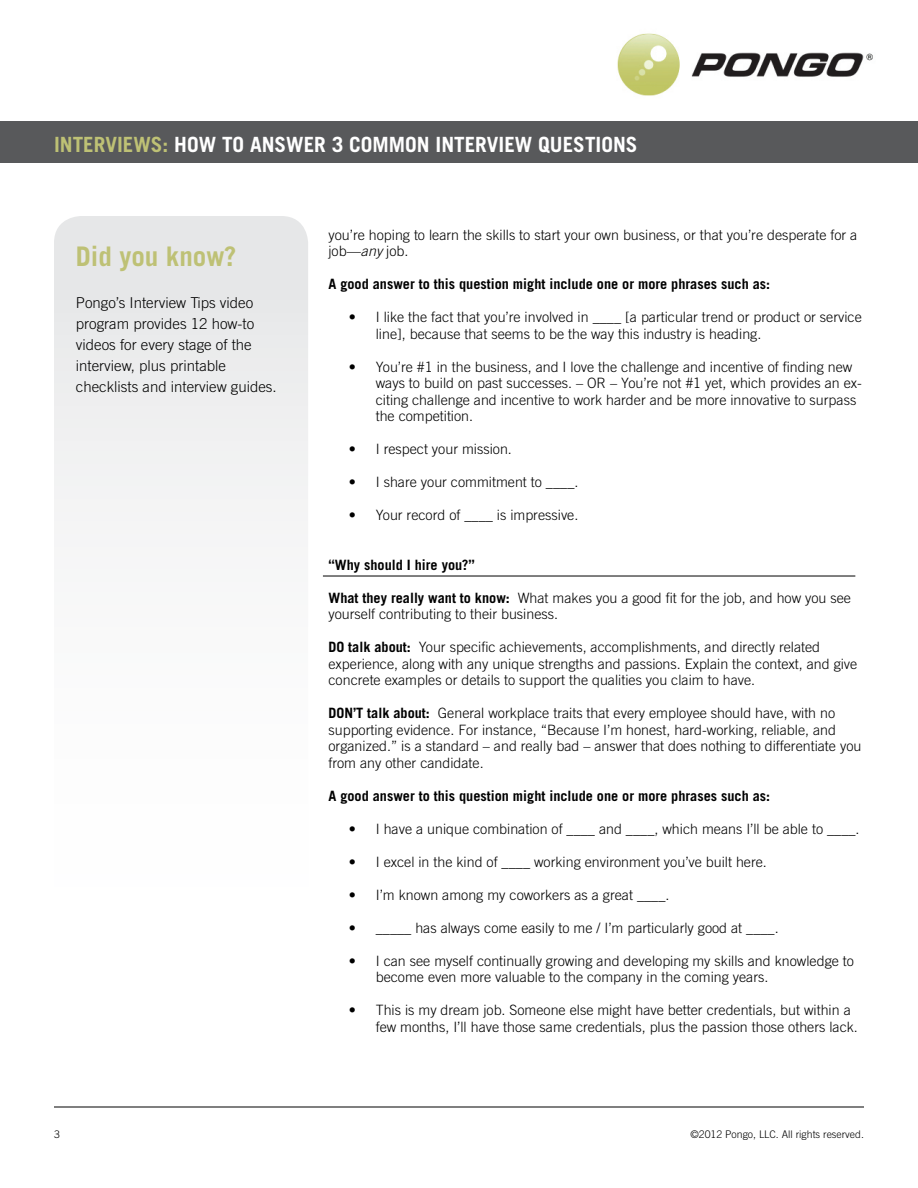
<style>
.page{position:relative;width:918px;height:1188px;background:#fff}
.page>*{position:absolute;margin:0;border:0;box-sizing:border-box;transform-origin:0 0}
.t1{font:700 27px "Trade Gothic";color:#bec175}
.t2{font:700 21px "Trade Gothic";color:#fff}
.t3{font:700 21px "Trade Gothic";color:#bec175}
.t4{font:300 15px/21px "Trade Gothic";color:#000}
.t5{font:300 14.25px/16.5px "Trade Gothic";color:#000}
.t6{font:700 14.25px "Trade Gothic";color:#000}
.t7{font:300 10.5px "Trade Gothic";color:#000}
.s1{color:#fff}
.s2{font-style:italic}
.s3{font-weight:700}
</style>
<div class="page">
<hr style="left:54px;top:1107px;width:810px;height:1px;background:#000">
<div style="left:54px;top:216px;width:254px;height:305px;background:#ececed"></div>
<div style="left:0;top:122px;width:918px;height:41px;background:#58595b"></div>
<hr style="left:323px;top:576px;width:532px;height:1px;background:#000">
<img style="left:617px;top:33px;width:256px;height:63px">
<h2 class="t3" style="left:54px;top:131px;width:222px">INTERVIEWS: <span class="s1">How to Answer</span></h2>
<h2 class="t2" style="left:332px;top:131px;width:122px">3 Common Interview</h2>
<h2 class="t2" style="left:538px;top:131px;width:35px">Questi</h2>
<h2 class="t2" style="left:601px;top:131px;width:24px">ons</h2>
<h1 class="t1" style="left:76px;top:240px;width:162px">Did you know?</h1>
<p class="t4" style="left:76px;top:292px;width:202px">Pongo’s Interview Tips video program provides 12 how-to videos for every stage of the interview, plus printable checklists and interview guides.</p>
<p class="t5" style="left:328px;top:226px;width:530px">you’re hoping to learn the skills to start your own business, or that you’re desperate for a job—<span class="s2">any</span> job.</p>
<p class="t6" style="left:328px;top:275px;width:443px">A good answer to this question might include one or more phrases such as:</p>
<p class="t5" style="left:376px;top:309px;width:488px;text-indent:-27px">• I like the fact that you’re involved in ____ [a particular trend or product or service line], because that seems to be the way this industry is heading.</p>
<p class="t5" style="left:376px;top:358px;width:488px;text-indent:-27px">• You’re #1 in the business, and I love the challenge and incentive of finding new ways to build on past successes. – OR – You’re not #1 yet, which provides an ex&shy;citing challenge and incentive to work harder and be more innovative to surpass the competition.</p>
<p class="t5" style="left:349px;top:441px;width:165px">• I respect your mission.</p>
<p class="t5" style="left:349px;top:474px;width:231px">• I share your commitment to ____.</p>
<p class="t5" style="left:349px;top:507px;width:231px">• Your record of ____ is impressive.</p>
<p class="t6" style="left:328px;top:556px;width:148px">“Why should I hire you?”</p>
<p class="t5" style="left:328px;top:589px;width:524px"><span class="s3">What they really want to know:</span> What makes you a good fit for the job, and how you see yourself contributing to their business.</p>
<p class="t5" style="left:328px;top:639px;width:530px"><span class="s3">DO talk about:</span> Your specific achievements, accomplishments, and directly related experience, along with any unique strengths and passions. Explain the context, and give concrete examples or details to support the qualities you claim to have.</p>
<p class="t5" style="left:328px;top:705px;width:534px"><span class="s3">DON’T talk about:</span> General workplace traits that every employee should have, with no supporting evidence. For instance, “Because I’m honest, hard-working, reliable, and organized.” is a standard – and really bad – answer that does nothing to differentiate you from any other candidate.</p>
<p class="t6" style="left:328px;top:787px;width:443px">A good answer to this question might include one or more phrases such as:</p>
<p class="t5" style="left:349px;top:820px;width:512px">• I have a unique combination of ____ and ____, which means I’ll be able to ____.</p>
<p class="t5" style="left:349px;top:853px;width:420px">• I excel in the kind of ____ working environment you’ve built here.</p>
<p class="t5" style="left:349px;top:886px;width:322px">• I’m known among my coworkers as a great ____.</p>
<p class="t5" style="left:349px;top:919px;width:431px">• _____ has always come easily to me / I’m particularly good at ____.</p>
<p class="t5" style="left:376px;top:952px;width:480px;text-indent:-27px">• I can see myself continually growing and developing my skills and knowledge to become even more valuable to the company in the coming years.</p>
<p class="t5" style="left:376px;top:1002px;width:484px;text-indent:-27px">• This is my dream job. Someone else might have better credentials, but within a few months, I’ll have those same credentials, plus the passion those others lack.</p>
<p class="t7" style="left:54px;top:1128px;width:7px">3</p>
<p class="t7" style="left:690px;top:1128px;width:175px">©2012 Pongo, LLC. All rights reserved.</p>
</div>
